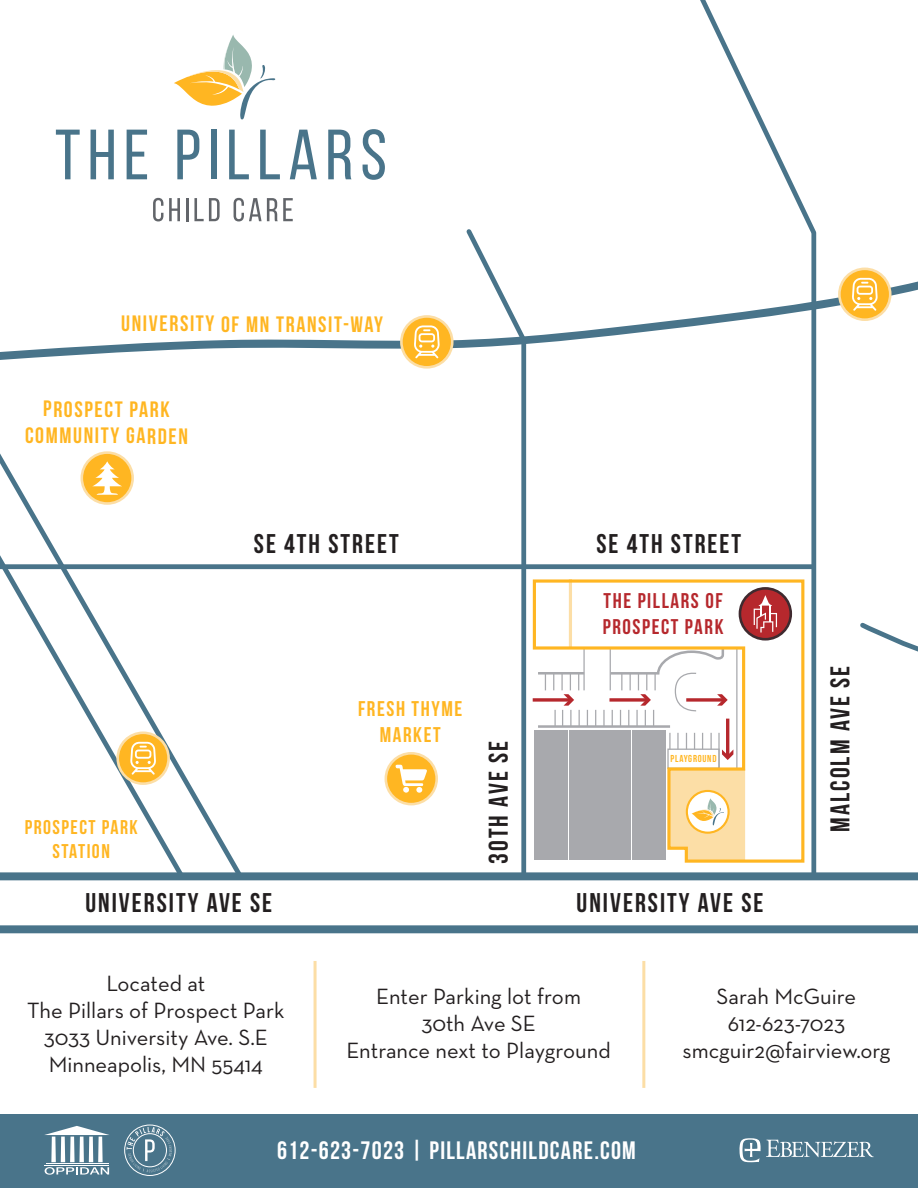
<style>
.page{position:relative;width:918px;height:1188px;background:#fff}
.page>*{position:absolute;margin:0;border:0;box-sizing:border-box;transform-origin:0 0}
.t1{font:27px "Bebas Neue";letter-spacing:.075em;color:#231f20}
.t2{font:25.2px "Bebas Neue";letter-spacing:.05em;color:#fff}
.t3{font:22.5px/27px "Neutra Text";color:#231f20;text-align:center}
.t4{font:22.35px/26.7px "Bebas Neue";letter-spacing:.07em;color:#ffb622;text-align:center}
.t5{font:21.3px/25.5px "Bebas Neue";letter-spacing:.075em;color:#b6282d}
.t6{font:21.3px/25.5px "Bebas Neue";letter-spacing:.075em;color:#ffb622;text-align:center}
.t7{font:19.95px/23.9px "Bebas Neue";letter-spacing:.07em;color:#ffb622;text-align:center}
.t8{font:10.05px "Bebas Neue";letter-spacing:.075em;color:#ffb622}
</style>
<div class="page">
<svg style="left:56px;top:130px;width:24px;height:49px"></svg>
<svg style="left:91px;top:130px;width:23px;height:49px"></svg>
<svg style="left:127px;top:130px;width:20px;height:49px"></svg>
<svg style="left:177px;top:130px;width:22px;height:49px"></svg>
<div style="left:211px;top:130px;width:5px;height:49px;background:#49748a"></div>
<svg style="left:229px;top:130px;width:20px;height:49px"></svg>
<svg style="left:260px;top:130px;width:20px;height:49px"></svg>
<svg style="left:290px;top:130px;width:27px;height:49px"></svg>
<svg style="left:328px;top:130px;width:23px;height:49px"></svg>
<svg style="left:363px;top:129px;width:22px;height:51px"></svg>
<svg style="left:153px;top:198px;width:10px;height:23px"></svg>
<svg style="left:169px;top:198px;width:11px;height:23px"></svg>
<hr style="left:186px;top:198px;width:3px;height:23px;background:#62656a">
<svg style="left:194px;top:198px;width:26px;height:23px"></svg>
<svg style="left:234px;top:198px;width:59px;height:23px"></svg>
<svg style="left:174px;top:35px;width:101px;height:85px"></svg>
<div style="left:0;top:564px;width:812px;height:5px;background:#49748a"></div>
<div style="left:0;top:872px;width:918px;height:8px;background:#49748a"></div>
<div style="left:0;top:925px;width:918px;height:8px;background:#49748a"></div>
<svg style="left:0;top:267px;width:918px;height:95px"></svg>
<svg style="left:463px;top:229px;width:66px;height:652px"></svg>
<svg style="left:666px;top:0;width:153px;height:881px"></svg>
<svg style="left:189px;top:564px;width:59px;height:317px"></svg>
<svg style="left:0;top:452px;width:189px;height:429px"></svg>
<svg style="left:860px;top:622px;width:58px;height:30px"></svg>
<div style="left:386px;top:753px;width:51px;height:51px;background:#ffb622;border-radius:50%"></div>
<div style="left:385px;top:752px;width:53px;height:53px;border:3px solid #fcdea6;border-radius:50%"></div>
<svg style="left:396px;top:765px;width:31px;height:28px"></svg>
<div style="left:401px;top:316px;width:51px;height:51px;background:#ffb622;border-radius:50%"></div>
<div style="left:400px;top:315px;width:54px;height:54px;border:3px solid #fcdea6;border-radius:50%"></div>
<svg style="left:414px;top:325px;width:26px;height:33px"></svg>
<svg style="left:118px;top:733px;width:51px;height:51px"></svg>
<div style="left:116px;top:731px;width:54px;height:54px;border:3px solid #fcdea6;border-radius:50%"></div>
<svg style="left:130px;top:742px;width:26px;height:33px"></svg>
<svg style="left:839px;top:269px;width:51px;height:51px"></svg>
<div style="left:838px;top:268px;width:54px;height:53px;border:3px solid #fcdea6;border-radius:50%"></div>
<svg style="left:852px;top:278px;width:26px;height:33px"></svg>
<svg style="left:82px;top:453px;width:51px;height:50px"></svg>
<div style="left:81px;top:451px;width:53px;height:54px;border:3px solid #fcdea6;border-radius:50%"></div>
<svg style="left:92px;top:461px;width:30px;height:34px"></svg>
<svg style="left:532px;top:578px;width:274px;height:286px"></svg>
<div style="left:534px;top:731px;width:33px;height:129px;background:#a8a9ad"></div>
<div style="left:633px;top:731px;width:33px;height:129px;background:#a8a9ad"></div>
<div style="left:569px;top:731px;width:62px;height:129px;background:#a8a9ad"></div>
<hr style="left:538px;top:725px;width:132px;height:3px;background:#a8a9ad">
<hr style="left:538px;top:672px;width:46px;height:3px;background:#a8a9ad">
<hr style="left:314px;top:961px;width:3px;height:127px;background:#fcdea6">
<hr style="left:642px;top:961px;width:3px;height:127px;background:#fcdea6">
<svg style="left:669px;top:769px;width:76px;height:92px;background:#fbdda4"></svg>
<svg style="left:533px;top:698px;width:20px;height:4px"></svg>
<svg style="left:553px;top:674px;width:27px;height:52px"></svg>
<svg style="left:603px;top:511px;width:125px;height:215px"></svg>
<hr style="left:726px;top:719px;width:3px;height:37px;background:#b6282d">
<svg style="left:722px;top:749px;width:11px;height:11px"></svg>
<div style="left:0;top:1114px;width:918px;height:74px;background:#49748a"></div>
<svg style="left:127px;top:1127px;width:45px;height:45px"></svg>
<div style="left:124px;top:1125px;width:51px;height:51px;border:1px solid #fff;border-radius:50%"></div>
<div style="left:133px;top:1133px;width:34px;height:34px;border:1px solid #fff;border-radius:50%"></div>
<svg style="left:44px;top:1126px;width:65px;height:9px"></svg>
<div style="left:51px;top:1137px;width:5px;height:25px;background:#fff"></div>
<svg style="left:61px;top:1137px;width:4px;height:25px"></svg>
<div style="left:70px;top:1137px;width:5px;height:25px;background:#fff"></div>
<div style="left:79px;top:1137px;width:5px;height:25px;background:#fff"></div>
<svg style="left:89px;top:1137px;width:4px;height:25px"></svg>
<div style="left:98px;top:1137px;width:5px;height:25px;background:#fff"></div>
<svg style="left:45px;top:1167px;width:64px;height:8px"></svg>
<hr style="left:46px;top:1163px;width:62px;height:1px;background:#fff">
<hr style="left:45px;top:1165px;width:64px;height:1px;background:#fff">
<svg style="left:739px;top:1138px;width:135px;height:24px"></svg>
<p class="t4" style="left:121px;top:310px;width:263px">UNIVERSITY OF MN TRANSIT-WAY</p>
<p class="t4" style="left:25px;top:395px;width:164px">PROSPECT PARK<br>COMMUNITY GARDEN</p>
<p class="t7" style="left:25px;top:815px;width:114px">PROSPECT PARK<br>STATION</p>
<p class="t1" style="left:254px;top:529px;width:146px">SE 4TH STREET</p>
<p class="t6" style="left:358px;top:696px;width:106px">FRESH THYME<br>MARKET</p>
<p class="t1" style="left:484px;top:864px;width:124px;rotate:-90deg">30TH AVE SE</p>
<p class="t1" style="left:596px;top:529px;width:146px">SE 4TH STREET</p>
<p class="t5" style="left:603px;top:588px;width:122px">THE PILLARS OF<br>PROSPECT PARK</p>
<p class="t8" style="left:671px;top:753px;width:47px">PLAYGROUND</p>
<p class="t1" style="left:85px;top:888px;width:188px">UNIVERSITY AVE SE</p>
<p class="t1" style="left:577px;top:888px;width:188px">UNIVERSITY AVE SE</p>
<p class="t1" style="left:825px;top:832px;width:167px;rotate:-90deg">MALCOLM AVE SE</p>
<p class="t3" style="left:27px;top:969px;width:259px">Located at<br>The Pillars of Prospect Park<br>3033 University Ave. S.E<br>Minneapolis, MN 55414</p>
<p class="t3" style="left:346px;top:983px;width:266px">Enter Parking lot from<br>30th Ave SE<br>Entrance next to Playground</p>
<p class="t3" style="left:683px;top:983px;width:209px">Sarah McGuire<br>612-623-7023 smcguir2@fairview.org</p>
<p class="t2" style="left:277px;top:1136px;width:360px">612-623-7023 | PILLARSCHILDCARE.COM</p>
</div>
